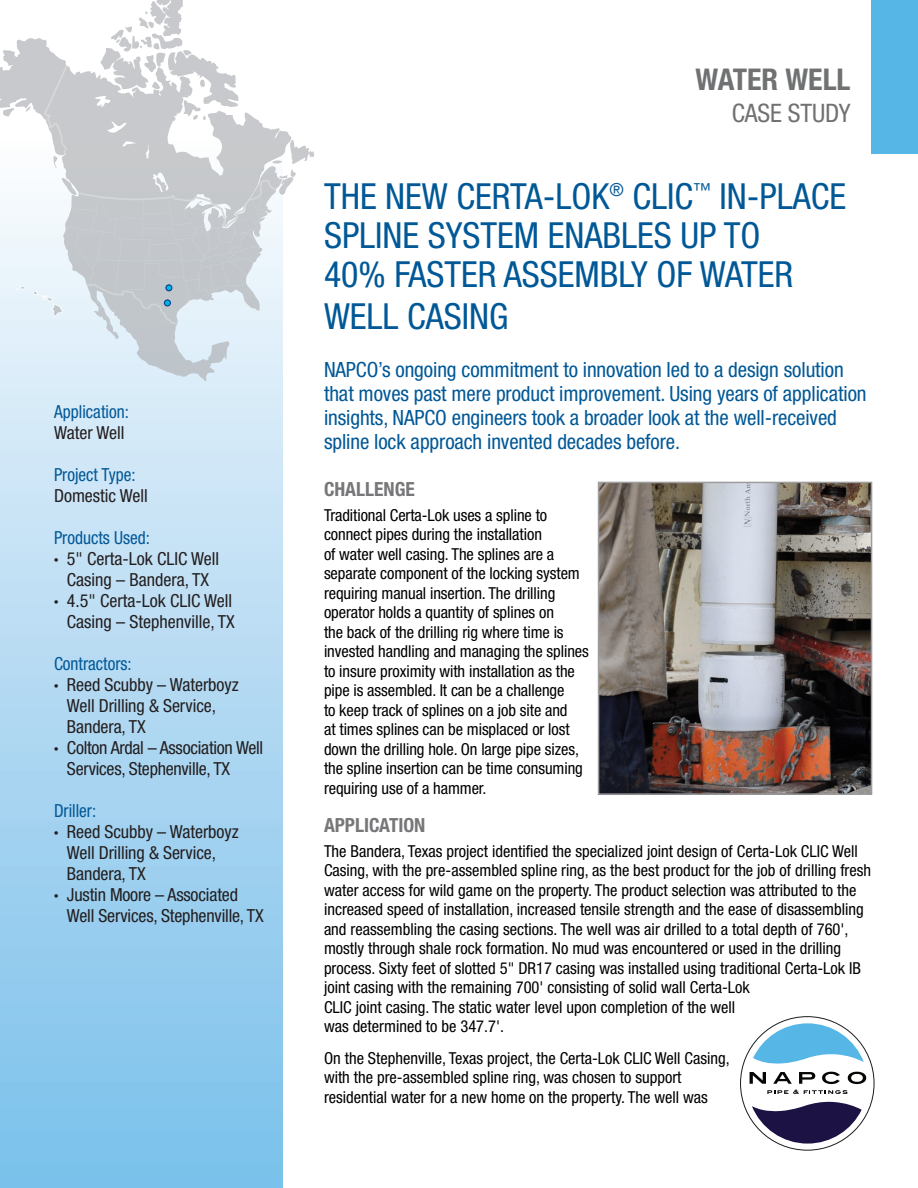
<style>
.page{position:relative;width:918px;height:1188px;background:#fff}
.page>*{position:absolute;margin:0;border:0;box-sizing:border-box;transform-origin:0 0}
.t1{font:condensed 36px/40px "Helvetica Neue LT Std";color:#015897}
.t2{font:700 condensed 30px "Helvetica Neue LT Std";color:#707172}
.t3{font:condensed 25.5px "Helvetica Neue LT Std";letter-spacing:-.005em;color:#707172}
.t4{font:condensed 21px/24px "Helvetica Neue LT Std";letter-spacing:-.005em;color:#015897}
.t5{font:700 condensed 19.5px "Helvetica Neue LT Std";color:#77777a}
.Body{font:condensed 18px/21px "Helvetica Neue LT Std";letter-spacing:-.005em;color:#231f20}
.t6{font:condensed 18px "Helvetica Neue LT Std";color:#015897;scale:.96 1}
.t7{font:condensed 16.5px/19.5px "Helvetica Neue LT Std";color:#000001}
.s1{font-weight:700}
</style>
<div class="page">
<svg style="left:750px;top:1072px;width:16px;height:12px"></svg>
<svg style="left:773px;top:1072px;width:19px;height:12px"></svg>
<svg style="left:799px;top:1072px;width:16px;height:12px"></svg>
<svg style="left:822px;top:1072px;width:18px;height:12px"></svg>
<svg style="left:848px;top:1072px;width:18px;height:12px"></svg>
<svg style="left:767px;top:1090px;width:81px;height:4px"></svg>
<svg style="left:753px;top:1023px;width:111px;height:41px"></svg>
<svg style="left:752px;top:1102px;width:110px;height:42px"></svg>
<svg style="left:0;top:381px;width:282px;height:807px;background:#a9d5f1"></svg>
<div style="left:872px;top:0;width:46px;height:153px;background:#56b7e7"></div>
<img style="left:601px;top:485px;width:268px;height:307px">
<div style="left:598px;top:482px;width:274px;height:313px;border:2px solid #9d9d9f"></div>
<svg style="left:0;top:0;width:314px;height:381px"></svg>
<svg style="left:44px;top:65px;width:23px;height:90px;background:#d0d1d3"></svg>
<svg style="left:16px;top:180px;width:261px;height:144px;background:#d2d8dd"></svg>
<div style="left:164px;top:300px;width:7px;height:6px;border:1px solid #003186;border-radius:50%"></div>
<p class="t6" style="left:54px;top:401px;width:80px">Application:</p>
<p class="Body" style="left:54px;top:422px;width:72px">Water Well</p>
<p class="t6" style="left:54px;top:464px;width:86px">Project Type:</p>
<p class="Body" style="left:54px;top:485px;width:95px">Domestic Well</p>
<p class="t6" style="left:54px;top:527px;width:101px">Products Used:</p>
<p class="Body" style="left:54px;top:548px;width:167px;text-align:center"><span class="s1">·</span> 5" Certa-Lok CLIC Well<br>Casing – Bandera, TX</p>
<p class="Body" style="left:54px;top:590px;width:182px;text-align:right"><span class="s1">·</span> 4.5" Certa-Lok CLIC Well<br>Casing – Stephenville, TX</p>
<p class="t6" style="left:54px;top:653px;width:82px">Contractors:</p>
<p class="Body" style="left:67px;top:674px;width:173px;text-indent:-13px"><span class="s1">·</span> Reed Scubby – Waterboyz<br>Well Drilling &amp; Service,<br>Bandera, TX</p>
<p class="Body" style="left:67px;top:737px;width:198px;text-indent:-13px"><span class="s1">·</span> Colton Ardal – Association Well<br>Services, Stephenville, TX</p>
<p class="t6" style="left:54px;top:800px;width:45px">Driller:</p>
<p class="Body" style="left:67px;top:821px;width:173px;text-indent:-13px"><span class="s1">·</span> Reed Scubby – Waterboyz<br>Well Drilling &amp; Service,<br>Bandera, TX</p>
<p class="Body" style="left:67px;top:884px;width:198px;text-indent:-13px"><span class="s1">·</span> Justin Moore – Associated<br>Well Services, Stephenville, TX</p>
<p class="t2" style="left:695px;top:61px;width:157px">WATER WELL</p>
<p class="t3" style="left:732px;top:98px;width:120px">CASE STUDY</p>
<p class="t1" style="left:324px;top:176px;width:524px">THE NEW CERTA-LOK<sup>®</sup> CLIC<sup>™</sup> IN-PLACE<br>SPLINE SYSTEM ENABLES UP TO<br>40% FASTER ASSEMBLY OF WATER<br>WELL CASING</p>
<p class="t4" style="left:324px;top:358px;width:544px">NAPCO’s ongoing commitment to innovation led to a design solution that moves past mere product improvement. Using years of application insights, NAPCO engineers took a broader look at the well-received spline lock approach invented decades before.</p>
<p class="t5" style="left:324px;top:477px;width:93px">CHALLENGE</p>
<p class="t7" style="left:324px;top:505px;width:266px">Traditional Certa-Lok uses a spline to connect pipes during the installation<br>of water well casing. The splines are a separate component of the locking system requiring manual insertion. The drilling operator holds a quantity of splines on<br>the back of the drilling rig where time is invested handling and managing the splines to insure proximity with installation as the pipe is assembled. It can be a challenge<br>to keep track of splines on a job site and<br>at times splines can be misplaced or lost down the drilling hole. On large pipe sizes, the spline insertion can be time consuming requiring use of a hammer.</p>
<p class="t5" style="left:324px;top:813px;width:103px">APPLICATION</p>
<p class="t7" style="left:324px;top:841px;width:549px">The Bandera, Texas project identified the specialized joint design of Certa-Lok CLIC Well Casing, with the pre-assembled spline ring, as the best product for the job of drilling fresh water access for wild game on the property. The product selection was attributed to the increased speed of installation, increased tensile strength and the ease of disassembling and reassembling the casing sections. The well was air drilled to a total depth of 760', mostly through shale rock formation. No mud was encountered or used in the drilling process. Sixty feet of slotted 5" DR17 casing was installed using traditional Certa‐Lok IB joint casing with the remaining 700' consisting of solid wall Certa-Lok<br>CLIC joint casing. The static water level upon completion of the well<br>was determined to be 347.7'.</p>
<p class="t7" style="left:324px;top:1048px;width:407px">On the Stephenville, Texas project, the Certa-Lok CLIC Well Casing, with the pre-assembled spline ring, was chosen to support residential water for a new home on the property. The well was</p>
</div>
